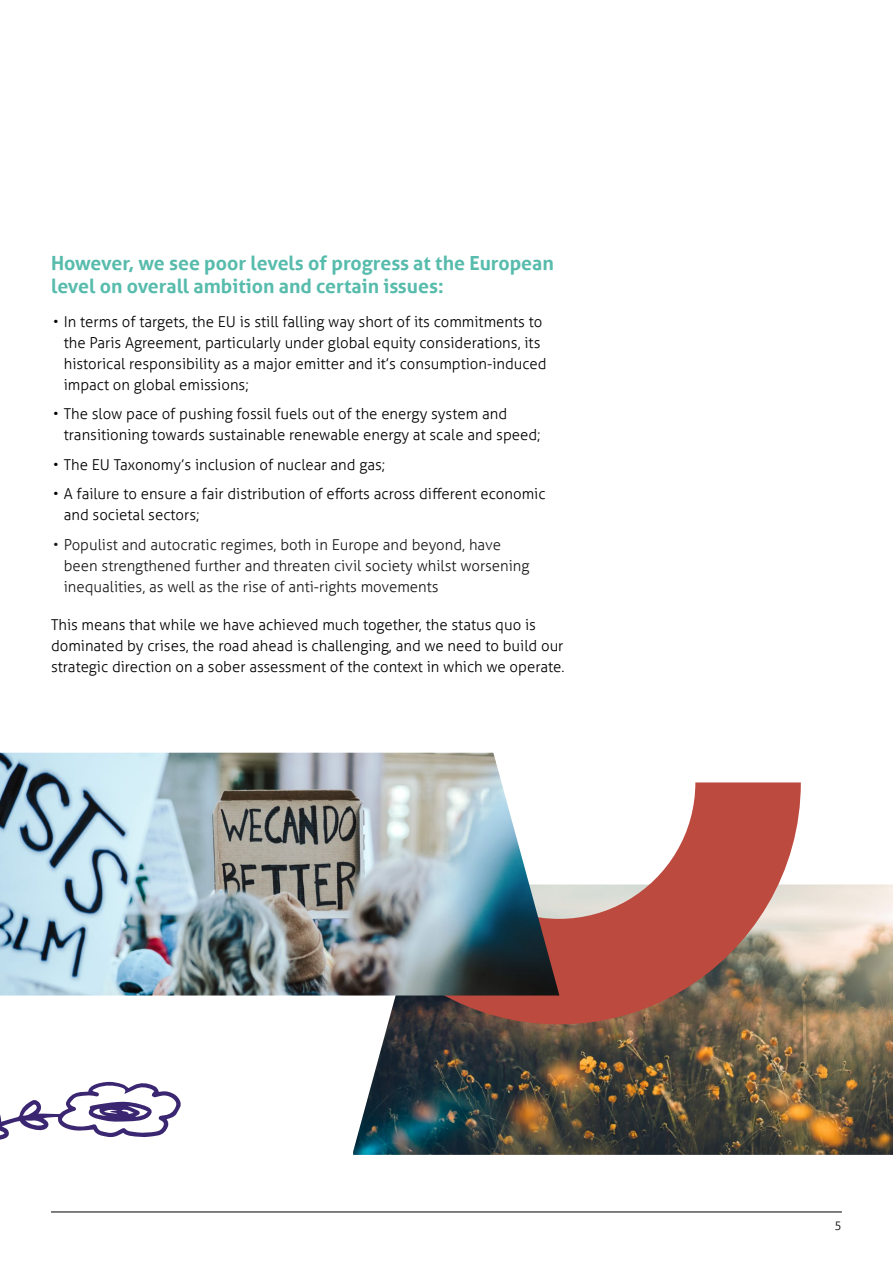
<style>
.page{position:relative;width:893px;height:1263px;background:#fff}
.page>*{position:absolute;margin:0;border:0;box-sizing:border-box;transform-origin:0 0}
.body{font:700 19.5px/23.4px "Aller";color:#58bcad}
.body-2{font:300 15px/21px "Aller";color:#000}
.t1{font:300 15px/21px "Aller";color:#1a1919}
.t2{font:300 12px "Aller";color:#000}
</style>
<div class="page">
<hr style="left:51px;top:1211px;width:791px;height:1px;background:#000">
<img style="left:353px;top:884px;width:540px;height:271px">
<svg style="left:438px;top:782px;width:363px;height:242px;fill:#bd4a3f"></svg>
<img style="left:0;top:753px;width:559px;height:242px">
<svg style="left:0;top:1081px;width:181px;height:59px"></svg>
<p class="body" style="left:51px;top:251px;width:504px">However, we see poor levels of progress at the European level on overall ambition and certain issues:</p>
<p class="body-2" style="left:64px;top:311px;width:484px;text-indent:-11px">• In terms of targets, the EU is still falling way short of its commitments to the Paris Agreement, particularly under global equity considerations, its historical responsibility as a major emitter and it’s consumption-induced impact on global emissions;</p>
<p class="body-2" style="left:64px;top:403px;width:478px;text-indent:-11px">• The slow pace of pushing fossil fuels out of the energy system and transitioning towards sustainable renewable energy at scale and speed;</p>
<p class="body-2" style="left:53px;top:454px;width:334px">• The EU Taxonomy’s inclusion of nuclear and gas;</p>
<p class="body-2" style="left:64px;top:483px;width:483px;text-indent:-11px">• A failure to ensure a fair distribution of efforts across different economic and societal sectors;</p>
<p class="t1" style="left:64px;top:534px;width:467px;text-indent:-11px">• Populist and autocratic regimes, both in Europe and beyond, have been strengthened further and threaten civil society whilst worsening inequalities, as well as the rise of anti-rights movements</p>
<p class="body-2" style="left:51px;top:614px;width:515px">This means that while we have achieved much together, the status quo is dominated by crises, the road ahead is challenging, and we need to build our strategic direction on a sober assessment of the context in which we operate.</p>
<p class="t2" style="left:834px;top:1218px;width:9px">5</p>
</div>
